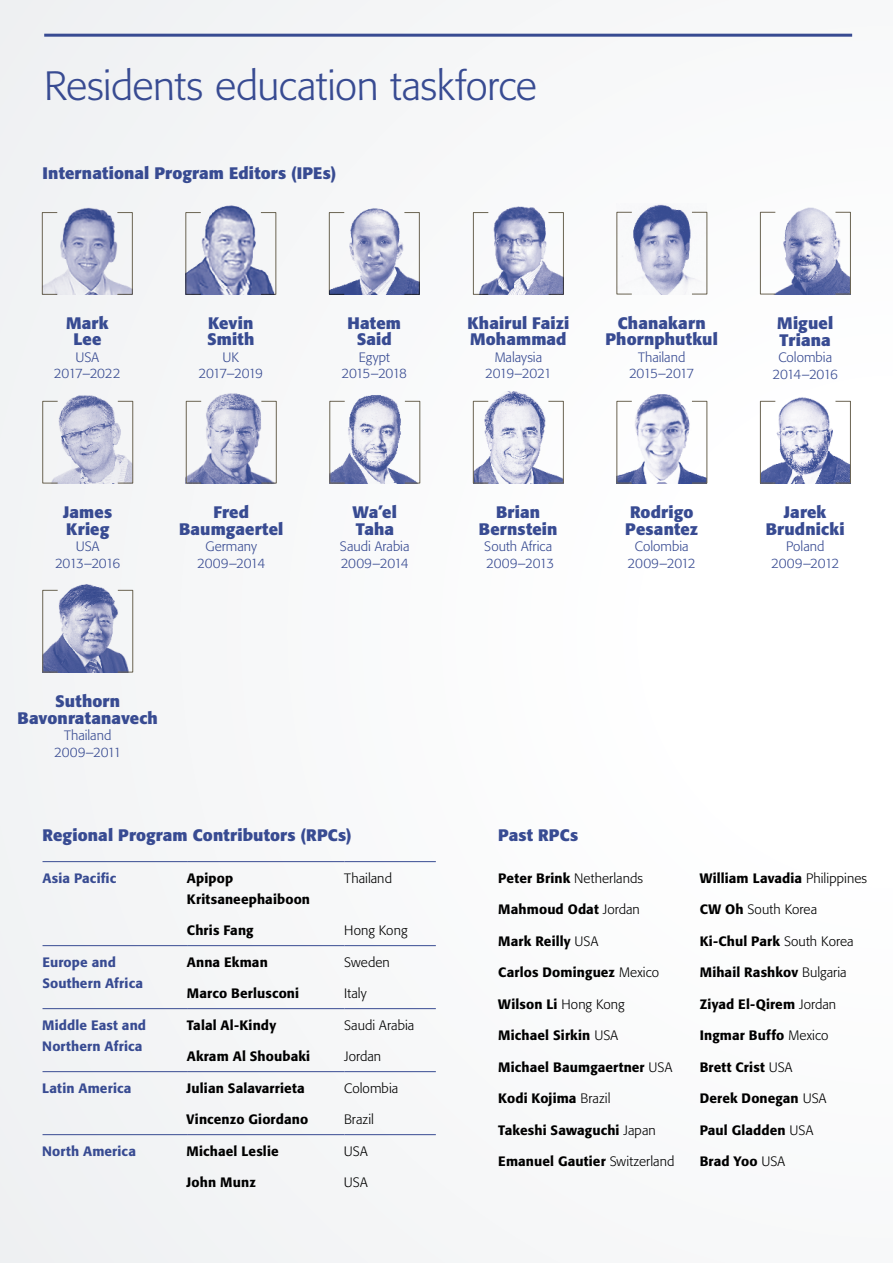
<style>
.page{position:relative;width:893px;height:1263px;background:#f8f9f9}
.page>*{position:absolute;margin:0;border:0;box-sizing:border-box;transform-origin:0 0}
.t1{font:300 40.5px "Formata BQ";letter-spacing:-.01em;color:#384b92}
.t2{font:700 16.5px/16.5px "Formata BQ";letter-spacing:.01em;color:#384b92;text-align:center}
.t3{font:500 13.5px/21px "Formata BQ";letter-spacing:.01em;color:#000}
.t4{font:300 13.5px/16.5px "Formata BQ";letter-spacing:-.005em;color:#384b92;text-align:center}
.t5{font:300 13.5px "Formata BQ";letter-spacing:.005em;color:#000}
.t6{font:500 13.5px/21px "Formata BQ";letter-spacing:.01em;color:#384b92}
.t7{font:300 13.5px/16.5px "Formata BQ";letter-spacing:-.05em;color:#384b92;text-align:center}
.t8{font:300 13.5px/16.5px "Formata BQ";letter-spacing:-.08em;color:#384b92;text-align:center}
.s1{font-weight:500}
.s2{font-weight:300}
</style>
<div class="page">
<hr style="left:44px;top:34px;width:808px;height:3px;background:#384b92">
<svg style="left:473px;top:212px;width:2px;height:83px"></svg>
<img style="left:186px;top:205px;width:90px;height:90px">
<img style="left:186px;top:393px;width:90px;height:8px">
<img style="left:329px;top:208px;width:91px;height:87px">
<img style="left:330px;top:395px;width:90px;height:6px">
<img style="left:475px;top:206px;width:89px;height:89px">
<img style="left:473px;top:391px;width:91px;height:10px">
<img style="left:773px;top:208px;width:77px;height:87px">
<img style="left:760px;top:397px;width:90px;height:4px">
<img style="left:616px;top:204px;width:91px;height:91px">
<img style="left:617px;top:394px;width:90px;height:7px">
<img style="left:42px;top:207px;width:91px;height:88px">
<img style="left:47px;top:395px;width:86px;height:6px">
<img style="left:42px;top:584px;width:91px;height:6px">
<hr style="left:43px;top:861px;width:144px;height:1px;background:#384b92">
<hr style="left:187px;top:861px;width:157px;height:1px;background:#384b92">
<hr style="left:344px;top:861px;width:92px;height:1px;background:#384b92">
<hr style="left:43px;top:945px;width:144px;height:1px;background:#384b92">
<hr style="left:187px;top:945px;width:157px;height:1px;background:#384b92">
<hr style="left:344px;top:945px;width:92px;height:1px;background:#384b92">
<hr style="left:43px;top:1008px;width:144px;height:1px;background:#384b92">
<hr style="left:187px;top:1008px;width:157px;height:1px;background:#384b92">
<hr style="left:344px;top:1008px;width:92px;height:1px;background:#384b92">
<hr style="left:43px;top:1071px;width:144px;height:1px;background:#384b92">
<hr style="left:187px;top:1071px;width:157px;height:1px;background:#384b92">
<hr style="left:344px;top:1071px;width:92px;height:1px;background:#384b92">
<hr style="left:43px;top:1134px;width:144px;height:1px;background:#384b92">
<hr style="left:187px;top:1134px;width:157px;height:1px;background:#384b92">
<hr style="left:344px;top:1134px;width:92px;height:1px;background:#384b92">
<svg style="left:473px;top:401px;width:91px;height:82px"></svg>
<svg style="left:760px;top:212px;width:91px;height:82px"></svg>
<svg style="left:760px;top:401px;width:91px;height:82px"></svg>
<svg style="left:186px;top:401px;width:91px;height:82px"></svg>
<svg style="left:329px;top:401px;width:91px;height:82px"></svg>
<svg style="left:616px;top:212px;width:91px;height:82px"></svg>
<svg style="left:616px;top:401px;width:91px;height:82px"></svg>
<svg style="left:42px;top:401px;width:91px;height:82px"></svg>
<svg style="left:42px;top:590px;width:91px;height:82px"></svg>
<h1 class="t1" style="left:44px;top:63px;width:494px">Residents education taskforce</h1>
<p class="t2" style="left:43px;top:165px;width:295px">International Program Editors (IPEs)</p>
<p class="t2" style="left:66px;top:314px;width:44px">Mark<br>Lee</p>
<p class="t4" style="left:54px;top:349px;width:68px">USA<br>2017–2022</p>
<p class="t2" style="left:207px;top:314px;width:49px;text-align:left">Kevin<br>Smith</p>
<p class="t8" style="left:198px;top:349px;width:66px">UK<br>2017–2019</p>
<p class="t2" style="left:63px;top:504px;width:51px;text-align:left">James<br>Krieg</p>
<p class="t7" style="left:55px;top:538px;width:67px">USA<br>2013–2016</p>
<p class="t2" style="left:179px;top:504px;width:106px">Fred<br>Baumgaertel</p>
<p class="t4" style="left:197px;top:538px;width:70px">Germany<br>2009–2014</p>
<p class="t2" style="left:18px;top:693px;width:142px">Suthorn<br>Bavonratanavech</p>
<p class="t4" style="left:54px;top:727px;width:69px">Thailand<br>2009–2011</p>
<p class="t2" style="left:348px;top:314px;width:55px">Hatem<br>Said</p>
<p class="t4" style="left:342px;top:349px;width:67px">Egypt<br>2015–2018</p>
<p class="t2" style="left:353px;top:504px;width:46px;text-align:left">Wa’el<br>Taha</p>
<p class="t4" style="left:340px;top:538px;width:71px;text-align:left">Saudi Arabia<br>2009–2014</p>
<p class="t2" style="left:43px;top:826px;width:311px">Regional Program Contributors (RPCs)</p>
<p class="t6" style="left:43px;top:867px;width:75px">Asia Pacific</p>
<p class="t3" style="left:187px;top:867px;width:125px">Apipop<br>Kritsaneephaiboon</p>
<p class="t5" style="left:344px;top:870px;width:49px">Thailand</p>
<p class="t3" style="left:187px;top:920px;width:68px">Chris Fang</p>
<p class="t5" style="left:344px;top:922px;width:65px">Hong Kong</p>
<p class="t6" style="left:42px;top:951px;width:102px">Europe and<br>Southern Africa</p>
<p class="t3" style="left:187px;top:951px;width:82px">Anna Ekman</p>
<p class="t5" style="left:344px;top:954px;width:47px">Sweden</p>
<p class="t3" style="left:187px;top:983px;width:114px">Marco Berlusconi</p>
<p class="t5" style="left:344px;top:985px;width:24px">Italy</p>
<p class="t6" style="left:42px;top:1014px;width:105px">Middle East and<br>Northern Africa</p>
<p class="t3" style="left:187px;top:1014px;width:91px">Talal Al-Kindy</p>
<p class="t5" style="left:344px;top:1017px;width:72px">Saudi Arabia</p>
<p class="t3" style="left:187px;top:1046px;width:125px">Akram Al Shoubaki</p>
<p class="t5" style="left:344px;top:1048px;width:39px">Jordan</p>
<p class="t6" style="left:42px;top:1077px;width:91px">Latin America</p>
<p class="t3" style="left:187px;top:1077px;width:120px">Julian Salavarrieta</p>
<p class="t5" style="left:344px;top:1080px;width:56px">Colombia</p>
<p class="t3" style="left:187px;top:1109px;width:123px">Vincenzo Giordano</p>
<p class="t5" style="left:344px;top:1111px;width:32px">Brazil</p>
<p class="t6" style="left:42px;top:1140px;width:95px">North America</p>
<p class="t3" style="left:187px;top:1140px;width:94px">Michael Leslie</p>
<p class="t5" style="left:344px;top:1143px;width:25px">USA</p>
<p class="t3" style="left:187px;top:1172px;width:71px">John Munz</p>
<p class="t5" style="left:344px;top:1174px;width:25px">USA</p>
<p class="t2" style="left:467px;top:314px;width:103px;text-align:left">Khairul Faizi<br>Mohammad</p>
<p class="t4" style="left:485px;top:349px;width:68px">Malaysia<br>2019–2021</p>
<p class="t2" style="left:605px;top:314px;width:114px">Chanakarn<br>Phornphutkul</p>
<p class="t4" style="left:629px;top:349px;width:67px">Thailand<br>2015–2017</p>
<p class="t2" style="left:777px;top:315px;width:57px;text-align:left">Miguel<br>Triana</p>
<p class="t4" style="left:772px;top:349px;width:67px">Colombia<br>2014–2016</p>
<p class="t2" style="left:479px;top:504px;width:80px">Brian<br>Bernstein</p>
<p class="t4" style="left:484px;top:538px;width:71px;text-align:left">South Africa<br>2009–2013</p>
<p class="t2" style="left:625px;top:504px;width:74px;text-align:left">Rodrigo<br>Pesantez</p>
<p class="t4" style="left:628px;top:538px;width:70px">Colombia<br>2009–2012</p>
<p class="t2" style="left:766px;top:504px;width:80px">Jarek<br>Brudnicki</p>
<p class="t4" style="left:771px;top:538px;width:70px">Poland<br>2009–2012</p>
<p class="t2" style="left:498px;top:826px;width:81px">Past RPCs</p>
<p class="t5" style="left:498px;top:870px;width:146px"><span class="s1">Peter Brink</span> Netherlands</p>
<p class="t3" style="left:498px;top:899px;width:143px">Mahmoud Odat <span class="s2">Jordan</span></p>
<p class="t3" style="left:498px;top:930px;width:102px">Mark Reilly <span class="s2">USA</span></p>
<p class="t3" style="left:498px;top:962px;width:162px">Carlos Dominguez <span class="s2">Mexico</span></p>
<p class="t3" style="left:498px;top:993px;width:128px">Wilson Li <span class="s2">Hong Kong</span></p>
<p class="t3" style="left:498px;top:1025px;width:121px">Michael Sirkin <span class="s2">USA</span></p>
<p class="t3" style="left:498px;top:1056px;width:176px">Michael Baumgaertner <span class="s2">USA</span></p>
<p class="t3" style="left:498px;top:1088px;width:114px">Kodi Kojima <span class="s2">Brazil</span></p>
<p class="t3" style="left:498px;top:1119px;width:159px">Takeshi Sawaguchi <span class="s2">Japan</span></p>
<p class="t3" style="left:498px;top:1151px;width:178px">Emanuel Gautier <span class="s2">Switzerland</span></p>
<p class="t3" style="left:700px;top:867px;width:169px">William Lavadia <span class="s2">Philippines</span></p>
<p class="t5" style="left:700px;top:901px;width:119px"><span class="s1">CW Oh</span> South Korea</p>
<p class="t3" style="left:700px;top:930px;width:156px">Ki-Chul Park <span class="s2">South Korea</span></p>
<p class="t3" style="left:700px;top:962px;width:149px">Mihail Rashkov <span class="s2">Bulgaria</span></p>
<p class="t3" style="left:700px;top:993px;width:138px">Ziyad El-Qirem <span class="s2">Jordan</span></p>
<p class="t3" style="left:700px;top:1025px;width:130px">Ingmar Buffo <span class="s2">Mexico</span></p>
<p class="t3" style="left:700px;top:1056px;width:94px">Brett Crist <span class="s2">USA</span></p>
<p class="t3" style="left:700px;top:1088px;width:128px">Derek Donegan <span class="s2">USA</span></p>
<p class="t3" style="left:700px;top:1119px;width:115px">Paul Gladden <span class="s2">USA</span></p>
<p class="t3" style="left:700px;top:1151px;width:87px">Brad Yoo <span class="s2">USA</span></p>
</div>
